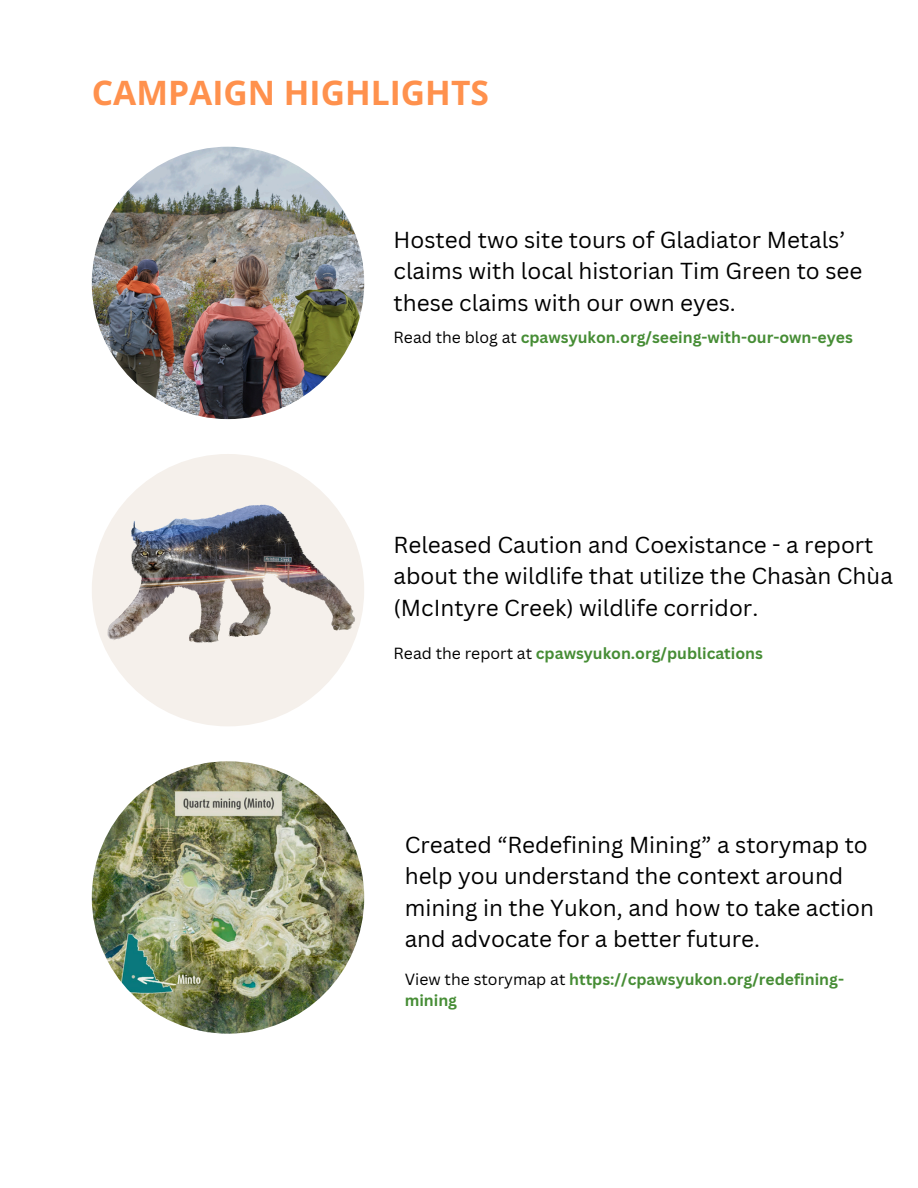
<style>
.page{position:relative;width:918px;height:1188px;background:#fff}
.page>*{position:absolute;margin:0;border:0;box-sizing:border-box;transform-origin:0 0}
.t1{font:700 33.6px "Open Sans";color:#ff914d}
.t2{font:22.5px/31.5px "Canva Sans";color:#000}
.t3{font:700 15.75px/21.3px "Canva Sans";color:#468d35}
.s1{font-weight:400;color:#000}
</style>
<div class="page">
<img style="left:92px;top:147px;width:272px;height:272px;border-radius:50%">
<img style="left:92px;top:454px;width:272px;height:272px;border-radius:50%">
<img style="left:92px;top:761px;width:272px;height:273px;border-radius:50%">
<p class="t1" style="left:92px;top:69px;width:399px">CAMPAIGN HIGHLIGHTS</p>
<p class="t2" style="left:394px;top:223px;width:470px">Hosted two site tours of Gladiator Metals’ claims with local historian Tim Green to see these claims with our own eyes.</p>
<p class="t3" style="left:394px;top:326px;width:461px"><span class="s1">Read the blog at</span> cpawsyukon.org/seeing-with-our-own-eyes</p>
<h2 class="t2" style="left:394px;top:528px;width:501px">Released Caution and Coexistance - a report about the wildlife that utilize the Chasàn Chùa (McIntyre Creek) wildlife corridor.</h2>
<h2 class="t3" style="left:394px;top:643px;width:371px"><span class="s1">Read the report at</span> cpawsyukon.org/publications</h2>
<p class="t2" style="left:405px;top:828px;width:471px">Created “Redefining Mining” a storymap to help you understand the context around mining in the Yukon, and how to take action and advocate for a better future.</p>
<p class="t3" style="left:405px;top:968px;width:441px"><span class="s1">View the storymap at</span> https://cpawsyukon.org/redefining&shy;mining</p>
</div>
